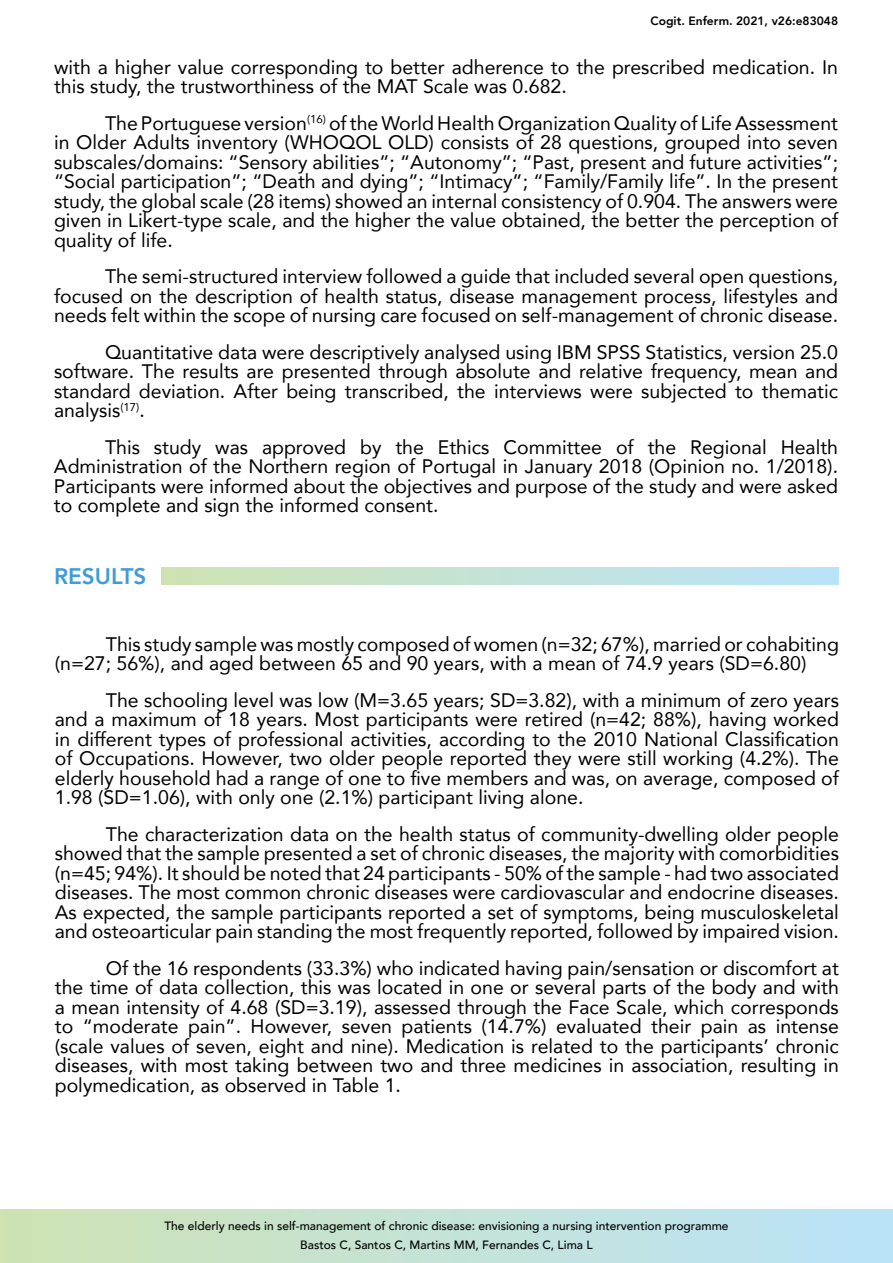
<style>
.page{position:relative;width:893px;height:1263px;background:#fff}
.page>*{position:absolute;margin:0;border:0;box-sizing:border-box;transform-origin:0 0}
.t1{font:800 22.5px "Avenir";color:#409cd4}
.t2{font:19.5px/19.5px "Avenir";color:#000;text-align:justify}
.t3{font:500 12px/18.6px "Avenir";color:#000;text-align:center}
.t4{font:800 12px "Avenir";color:#000}
</style>
<div class="page">
<div style="left:162px;top:568px;width:676px;height:16px;background:linear-gradient(to right,#cee2b2,#bae3fb)"></div>
<svg style="left:0;top:1209px;width:893px;height:54px;background:#c4e2d6"></svg>
<p class="t4" style="left:650px;top:12px;width:189px">Cogit. Enferm. 2021, v26:e83048</p>
<p class="t2" style="left:54px;top:56px;width:786px">with a higher value corresponding to better adherence to the prescribed medication. In this study, the trustworthiness of the MAT Scale was 0.682.</p>
<p class="t2" style="left:54px;top:112px;width:786px;text-indent:51px">The Portuguese version<sup>(16)</sup> of the World Health Organization Quality of Life Assessment in Older Adults inventory (WHOQOL OLD) consists of 28 questions, grouped into seven subscales/domains: “Sensory abilities”; “Autonomy”; “Past, present and future activities”; “Social participation”; “Death and dying”; “Intimacy”; “Family/Family life”. In the present study, the global scale (28 items) showed an internal consistency of 0.904. The answers were given in Likert-type scale, and the higher the value obtained, the better the perception of quality of life.</p>
<p class="t2" style="left:54px;top:266px;width:786px;text-indent:51px">The semi-structured interview followed a guide that included several open questions, focused on the description of health status, disease management process, lifestyles and needs felt within the scope of nursing care focused on self-management of chronic disease.</p>
<p class="t2" style="left:54px;top:341px;width:786px;text-indent:51px">Quantitative data were descriptively analysed using IBM SPSS Statistics, version 25.0 software. The results are presented through absolute and relative frequency, mean and standard deviation. After being transcribed, the interviews were subjected to thematic analysis<sup>(17)</sup>.</p>
<p class="t2" style="left:54px;top:436px;width:786px;text-indent:51px">This study was approved by the Ethics Committee of the Regional Health Administration of the Northern region of Portugal in January 2018 (Opinion no. 1/2018).<br>Participants were informed about the objectives and purpose of the study and were asked to complete and sign the informed consent.</p>
<p class="t1" style="left:54px;top:559px;width:94px">RESULTS</p>
<p class="t2" style="left:55px;top:634px;width:786px;text-indent:51px">This study sample was mostly composed of women (n=32; 67%), married or cohabiting (n=27; 56%), and aged between 65 and 90 years, with a mean of 74.9 years (SD=6.80)</p>
<p class="t2" style="left:55px;top:690px;width:786px;text-indent:51px">The schooling level was low (M=3.65 years; SD=3.82), with a minimum of zero years and a maximum of 18 years. Most participants were retired (n=42; 88%), having worked in different types of professional activities, according to the 2010 National Classification of Occupations. However, two older people reported they were still working (4.2%). The elderly household had a range of one to five members and was, on average, composed of 1.98 (SD=1.06), with only one (2.1%) participant living alone.</p>
<p class="t2" style="left:55px;top:824px;width:786px;text-indent:51px">The characterization data on the health status of community-dwelling older people showed that the sample presented a set of chronic diseases, the majority with comorbidities (n=45; 94%). It should be noted that 24 participants - 50% of the sample - had two associated diseases. The most common chronic diseases were cardiovascular and endocrine diseases.<br>As expected, the sample participants reported a set of symptoms, being musculoskeletal and osteoarticular pain standing the most frequently reported, followed by impaired vision.</p>
<p class="t2" style="left:55px;top:958px;width:786px;text-indent:51px">Of the 16 respondents (33.3%) who indicated having pain/sensation or discomfort at the time of data collection, this was located in one or several parts of the body and with a mean intensity of 4.68 (SD=3.19), assessed through the Face Scale, which corresponds to “moderate pain”. However, seven patients (14.7%) evaluated their pain as intense (scale values of seven, eight and nine). Medication is related to the participants’ chronic diseases, with most taking between two and three medicines in association, resulting in polymedication, as observed in Table 1.</p>
<p class="t3" style="left:164px;top:1216px;width:566px">The elderly needs in self-management of chronic disease: envisioning a nursing intervention programme<br>Bastos C, Santos C, Martins MM, Fernandes C, Lima L</p>
</div>
